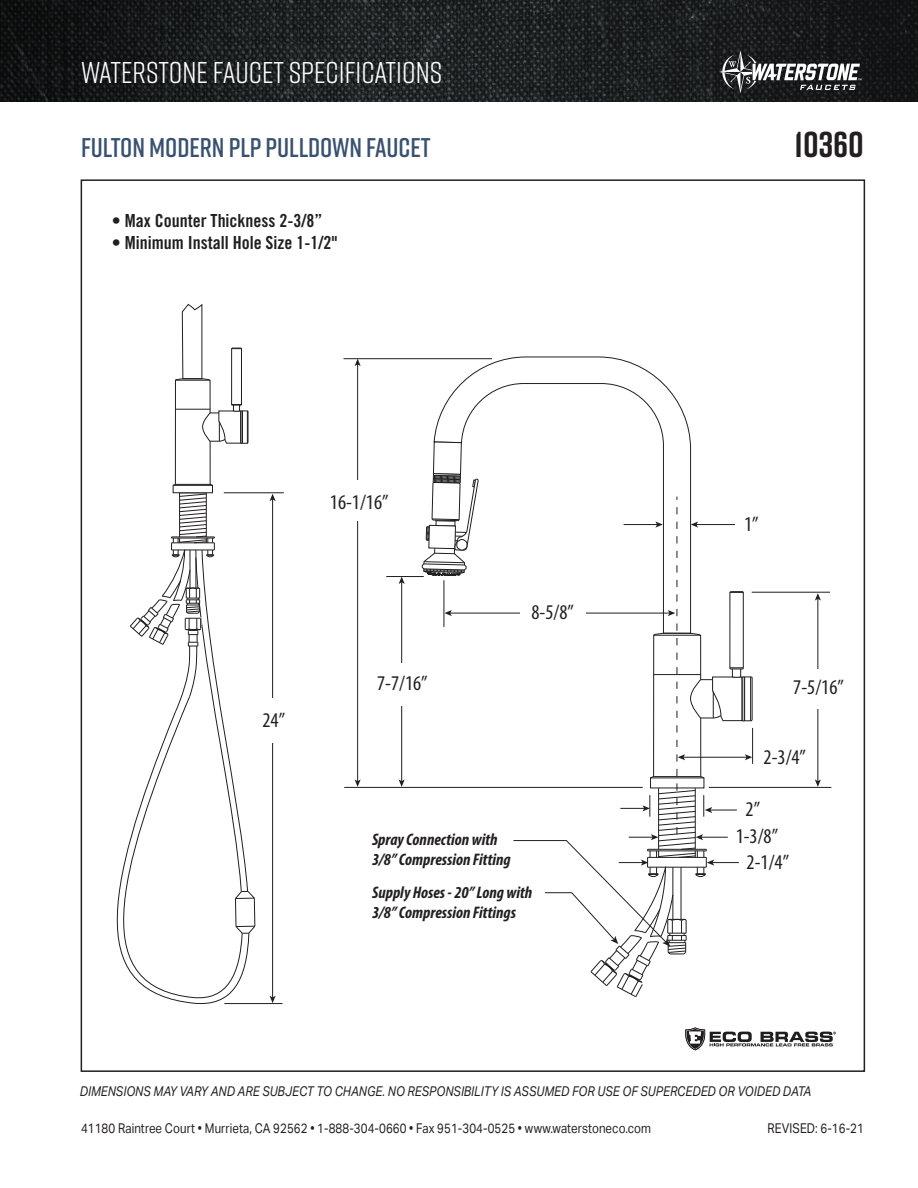
<style>
.page{position:relative;width:918px;height:1188px;background:#fff}
.page>*{position:absolute;margin:0;border:0;box-sizing:border-box;transform-origin:0 0}
.t1{font:700 36px "Rift";color:#231f20}
.t2{font:30px "Rift";color:#fff}
.t3{font:600 27px "Rift";letter-spacing:-.005em;color:#395170}
.t4{font:condensed 21px/27.3px "Myriad Pro";color:#211e1e;text-align:center}
.t5{font:18px "Trade Gothic Bold Cond Twenty";color:#231f20}
.t6{font:italic 700 condensed 16.8px/20.1px "Myriad Pro";color:#231f20}
.t7{font:13.5px "Aktiv Grotesk";letter-spacing:.01em;color:#231f20;scale:.85 1}
.t8{font:italic 13.5px "Aktiv Grotesk";letter-spacing:.01em;color:#231f20;scale:.85 1}
</style>
<div class="page">
<img style="left:0;top:0;width:918px;height:101px">
<svg style="left:719px;top:51px;width:142px;height:42px"></svg>
<svg style="left:685px;top:1027px;width:151px;height:23px"></svg>
<svg style="left:116px;top:713px;width:134px;height:292px"></svg>
<hr style="left:224px;top:1003px;width:58px;height:1px;background:#211e1e">
<svg style="left:234px;top:890px;width:22px;height:44px"></svg>
<hr style="left:224px;top:492px;width:60px;height:1px;background:#211e1e">
<hr style="left:272px;top:499px;width:1px;height:499px;background:#211e1e">
<svg style="left:270px;top:494px;width:6px;height:7px"></svg>
<svg style="left:270px;top:996px;width:6px;height:7px"></svg>
<div style="left:261px;top:698px;width:27px;height:44px;background:#fff"></div>
<svg style="left:130px;top:304px;width:119px;height:409px"></svg>
<hr style="left:344px;top:787px;width:299px;height:1px;background:#211e1e">
<hr style="left:709px;top:787px;width:122px;height:1px;background:#211e1e">
<hr style="left:344px;top:358px;width:148px;height:1px;background:#211e1e">
<hr style="left:386px;top:576px;width:38px;height:1px;background:#211e1e">
<hr style="left:357px;top:364px;width:1px;height:418px;background:#211e1e">
<svg style="left:355px;top:359px;width:6px;height:7px"></svg>
<svg style="left:355px;top:779px;width:6px;height:8px"></svg>
<hr style="left:401px;top:582px;width:1px;height:200px;background:#211e1e">
<svg style="left:399px;top:577px;width:6px;height:7px"></svg>
<svg style="left:399px;top:779px;width:6px;height:8px"></svg>
<div style="left:341px;top:480px;width:33px;height:40px;background:#fff"></div>
<div style="left:387px;top:663px;width:33px;height:43px;background:#fff"></div>
<hr style="left:752px;top:592px;width:78px;height:1px;background:#211e1e">
<hr style="left:817px;top:598px;width:1px;height:184px;background:#211e1e">
<svg style="left:815px;top:593px;width:6px;height:8px"></svg>
<svg style="left:815px;top:779px;width:6px;height:8px"></svg>
<div style="left:811px;top:669px;width:24px;height:40px;background:#fff"></div>
<svg style="left:513px;top:497px;width:240px;height:500px"></svg>
<hr style="left:752px;top:728px;width:1px;height:36px;background:#211e1e">
<svg style="left:433px;top:356px;width:258px;height:278px"></svg>
<svg style="left:421px;top:441px;width:58px;height:152px"></svg>
<h2 class="t2" style="left:81px;top:51px;width:363px">WATERSTONE FAUCET SPECIFICATIONS</h2>
<p class="t3" style="left:81px;top:128px;width:351px">FULTON MODERN PLP PULLDOWN FAUCET</p>
<p class="t1" style="left:795px;top:119px;width:71px">10360</p>
<p class="t5" style="left:112px;top:210px;width:212px">• Max Counter Thickness 2-3/8”</p>
<p class="t5" style="left:112px;top:232px;width:227px">• Minimum Install Hole Size 1-1/2"</p>
<p class="t4" style="left:330px;top:488px;width:60px">16-1/16”</p>
<p class="t4" style="left:532px;top:599px;width:44px">8-5/8”</p>
<p class="t4" style="left:744px;top:510px;width:16px">1”</p>
<p class="t4" style="left:263px;top:707px;width:24px">24”</p>
<p class="t4" style="left:377px;top:669px;width:52px">7-7/16”</p>
<p class="t4" style="left:793px;top:674px;width:52px">7-5/16”</p>
<p class="t6" style="left:372px;top:829px;width:140px">Spray Connection with<br>3/8” Compression Fitting</p>
<p class="t6" style="left:372px;top:882px;width:162px">Supply Hoses - 20” Long with<br>3/8” Compression Fittings</p>
<p class="t4" style="left:764px;top:743px;width:44px">2-3/4”</p>
<p class="t4" style="left:736px;top:795px;width:44px">2”<br>1-3/8”</p>
<p class="t4" style="left:747px;top:848px;width:44px">2-1/4”</p>
<p class="t8" style="left:80px;top:1083px;width:862px">DIMENSIONS MAY VARY AND ARE SUBJECT TO CHANGE. NO RESPONSIBILITY IS ASSUMED FOR USE OF SUPERCEDED OR VOIDED DATA</p>
<p class="t7" style="left:81px;top:1120px;width:672px">41180 Raintree Court • Murrieta, CA 92562 • 1-888-304-0660 • Fax 951-304-0525 • www.waterstoneco.com</p>
<p class="t7" style="left:767px;top:1121px;width:115px">REVISED: 6-16-21</p>
</div>
